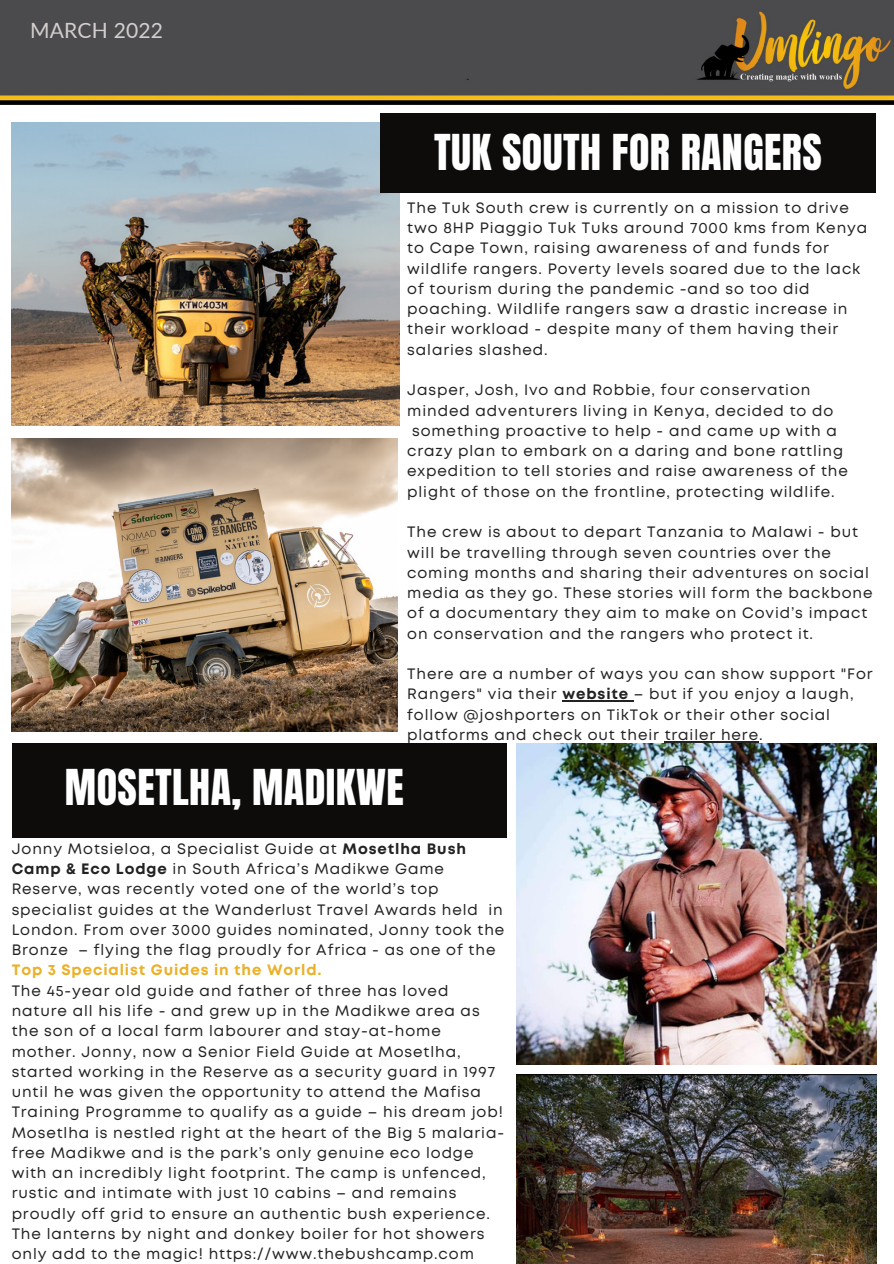
<style>
.page{position:relative;width:894px;height:1264px;background:#fff}
.page>*{position:absolute;margin:0;border:0;box-sizing:border-box;transform-origin:0 0}
.t1{font:42px "Anton";letter-spacing:.01em;color:#fff}
.t2{font:21px "Lato";letter-spacing:.01em;color:#d4cfce}
.t3{font:15px/20.2px "Mont";letter-spacing:.06em;color:#222}
.s1{font-weight:700}
.s2{font-weight:700;color:#ebb028}
</style>
<div class="page">
<img style="left:12px;top:123px;width:387px;height:302px">
<div style="left:379px;top:96px;width:496px;height:96px;background:#0d0c0b"></div>
<img style="left:12px;top:438px;width:385px;height:293px">
<div style="left:12px;top:743px;width:494px;height:94px;background:#0d0c0b"></div>
<img style="left:0;top:0;width:893px;height:112px">
<img style="left:516px;top:743px;width:360px;height:321px">
<img style="left:516px;top:1074px;width:360px;height:189px">
<hr style="left:562px;top:700px;width:71px;height:1px;background:#222">
<hr style="left:664px;top:741px;width:94px;height:1px;background:#222">
<p class="t2" style="left:30px;top:17px;width:134px">MARCH 2022</p>
<p class="t1" style="left:434px;top:122px;width:389px">TUK SOUTH FOR RANGERS</p>
<p class="t3" style="left:407px;top:198px;width:461px">The Tuk South crew is currently on a mission to drive two 8HP Piaggio Tuk Tuks around 7000 kms from Kenya to Cape Town, raising awareness of and funds for wildlife rangers. Poverty levels soared due to the lack of tourism during the pandemic -and so too did poaching. Wildlife rangers saw a drastic increase in their workload - despite many of them having their salaries slashed.</p>
<p class="t3" style="left:407px;top:381px;width:404px">Jasper, Josh, Ivo and Robbie, four conservation</p>
<p class="t3" style="left:407px;top:401px;width:427px">minded adventurers living in Kenya, decided to do</p>
<p class="t3" style="left:412px;top:421px;width:426px">something proactive to help - and came up with a</p>
<p class="t3" style="left:407px;top:442px;width:437px">crazy plan to embark on a daring and bone rattling</p>
<p class="t3" style="left:407px;top:462px;width:442px">expedition to tell stories and raise awareness of the</p>
<p class="t3" style="left:407px;top:482px;width:429px">plight of those on the frontline, protecting wildlife.</p>
<p class="t3" style="left:407px;top:523px;width:466px">The crew is about to depart Tanzania to Malawi - but will be travelling through seven countries over the coming months and sharing their adventures on social media as they go. These stories will form the backbone of a documentary they aim to make on Covid’s impact on conservation and the rangers who protect it.</p>
<p class="t3" style="left:407px;top:665px;width:467px">There are a number of ways you can show support "For Rangers" via their <span class="s1">website</span> – but if you enjoy a laugh, follow @joshporters on TikTok or their other social platforms and check out their trailer here.</p>
<p class="t1" style="left:65px;top:757px;width:340px">MOSETLHA, MADIKWE</p>
<p class="t3" style="left:12px;top:839px;width:494px">Jonny Motsieloa, a Specialist Guide at <span class="s1">Mosetlha Bush Camp &amp; Eco Lodge</span> in South Africa’s Madikwe Game Reserve, was recently voted one of the world’s top specialist guides at the Wanderlust Travel Awards held in London. From over 3000 guides nominated, Jonny took the Bronze – flying the flag proudly for Africa - as one of the <span class="s2">Top 3 Specialist Guides in the World.</span></p>
<p class="t3" style="left:12px;top:981px;width:494px">The 45-year old guide and father of three has loved nature all his life - and grew up in the Madikwe area as the son of a local farm labourer and stay-at-home mother. Jonny, now a Senior Field Guide at Mosetlha, started working in the Reserve as a security guard in 1997 until he was given the opportunity to attend the Mafisa Training Programme to qualify as a guide – his dream job!<br>Mosetlha is nestled right at the heart of the Big 5 malaria&shy;free Madikwe and is the park’s only genuine eco lodge with an incredibly light footprint. The camp is unfenced, rustic and intimate with just 10 cabins – and remains proudly off grid to ensure an authentic bush experience.<br>The lanterns by night and donkey boiler for hot showers only add to the magic! https://www.thebushcamp.com</p>
</div>
